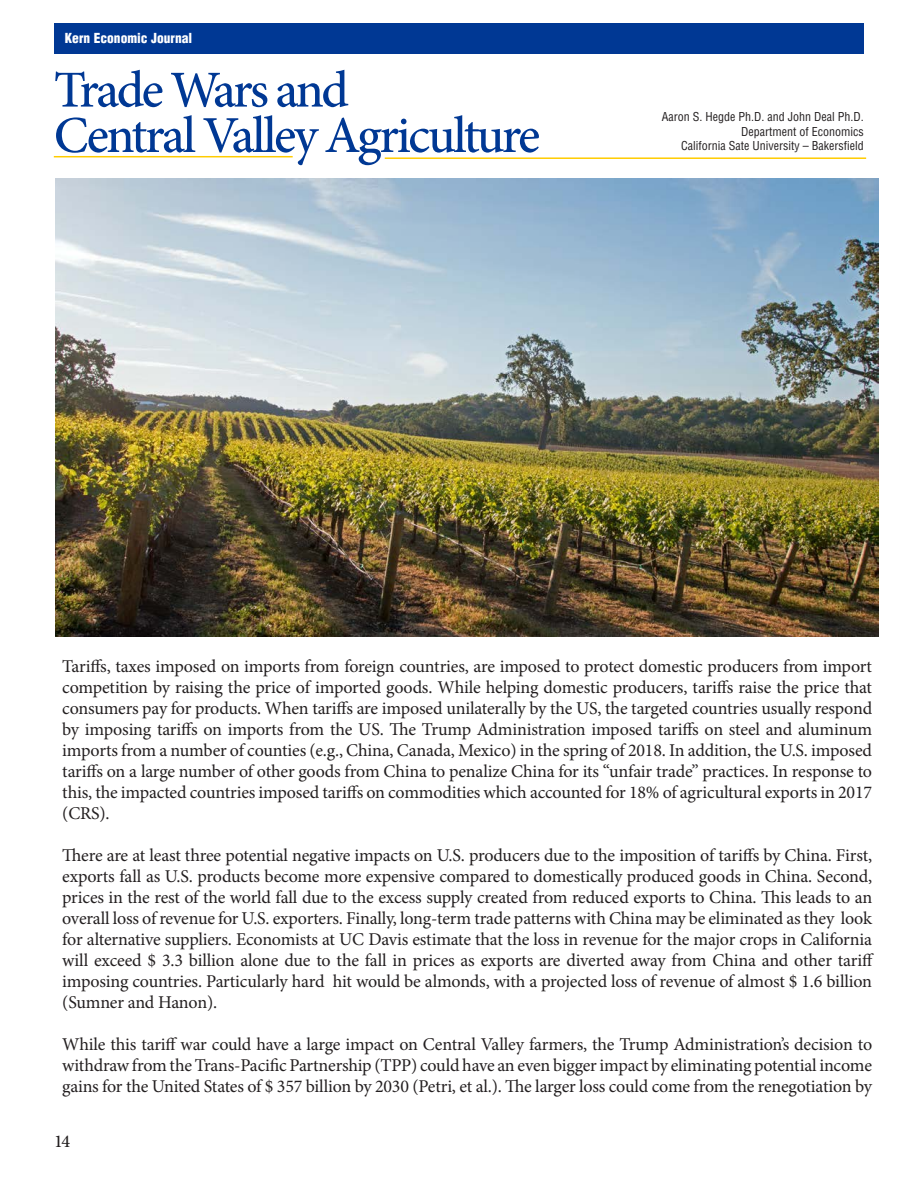
<style>
.page{position:relative;width:918px;height:1188px;background:#fff}
.page>*{position:absolute;margin:0;border:0;box-sizing:border-box;transform-origin:0 0}
.t1{font:500 51.9px "Minion Pro";letter-spacing:-.05em;color:#003894}
.t2{font:18px/21px "Minion Pro";letter-spacing:-.01em;color:#231f20;text-align:justify}
.t3{font:500 18px "Minion Pro";color:#231f20}
.t4{font:900 condensed 13.5px "Helvetica";color:#fff}
.t5{font:condensed 12px "Helvetica";color:#231f20}
</style>
<div class="page">
<div style="left:55px;top:23px;width:809px;height:31px;background:#003894"></div>
<hr style="left:54px;top:156px;width:239px;height:1px;background:#fc0">
<hr style="left:385px;top:157px;width:481px;height:2px;background:#fc0">
<img style="left:56px;top:178px;width:822px;height:458px">
<p class="t4" style="left:65px;top:29px;width:129px">Kern Economic Journal</p>
<p class="t1" style="left:54px;top:55px;width:296px">Trade Wars and</p>
<p class="t1" style="left:54px;top:100px;width:488px">Central Valley Agriculture</p>
<p class="t5" style="left:662px;top:109px;width:203px">Aaron S. Hegde Ph.D. and John Deal Ph.D.</p>
<p class="t5" style="left:741px;top:124px;width:124px">Department of Economics</p>
<p class="t5" style="left:681px;top:138px;width:184px">California Sate University – Bakersfield</p>
<p class="t2" style="left:62px;top:656px;width:811px">Tariffs, taxes imposed on imports from foreign countries, are imposed to protect domestic producers from import competition by raising the price of imported goods. While helping domestic producers, tariffs raise the price that consumers pay for products. When tariffs are imposed unilaterally by the US, the targeted countries usually respond by imposing tariffs on imports from the US. The Trump Administration imposed tariffs on steel and aluminum imports from a number of counties (e.g., China, Canada, Mexico) in the spring of 2018. In addition, the U.S. imposed tariffs on a large number of other goods from China to penalize China for its “unfair trade” practices. In response to this, the impacted countries imposed tariffs on commodities which accounted for 18% of agricultural exports in 2017 (CRS).</p>
<p class="t2" style="left:62px;top:845px;width:813px">There are at least three potential negative impacts on U.S. producers due to the imposition of tariffs by China. First, exports fall as U.S. products become more expensive compared to domestically produced goods in China. Second, prices in the rest of the world fall due to the excess supply created from reduced exports to China. This leads to an overall loss of revenue for U.S. exporters. Finally, long-term trade patterns with China may be eliminated as they look for alternative suppliers. Economists at UC Davis estimate that the loss in revenue for the major crops in California will exceed $ 3.3 billion alone due to the fall in prices as exports are diverted away from China and other tariff imposing countries. Particularly hard hit would be almonds, with a projected loss of revenue of almost $ 1.6 billion (Sumner and Hanon).</p>
<p class="t2" style="left:62px;top:1034px;width:811px">While this tariff war could have a large impact on Central Valley farmers, the Trump Administration’s decision to withdraw from the Trans-Pacific Partnership (TPP) could have an even bigger impact by eliminating potential income gains for the United States of $ 357 billion by 2030 (Petri, et al.). The larger loss could come from the renegotiation by</p>
<p class="t3" style="left:54px;top:1129px;width:18px">14</p>
</div>
